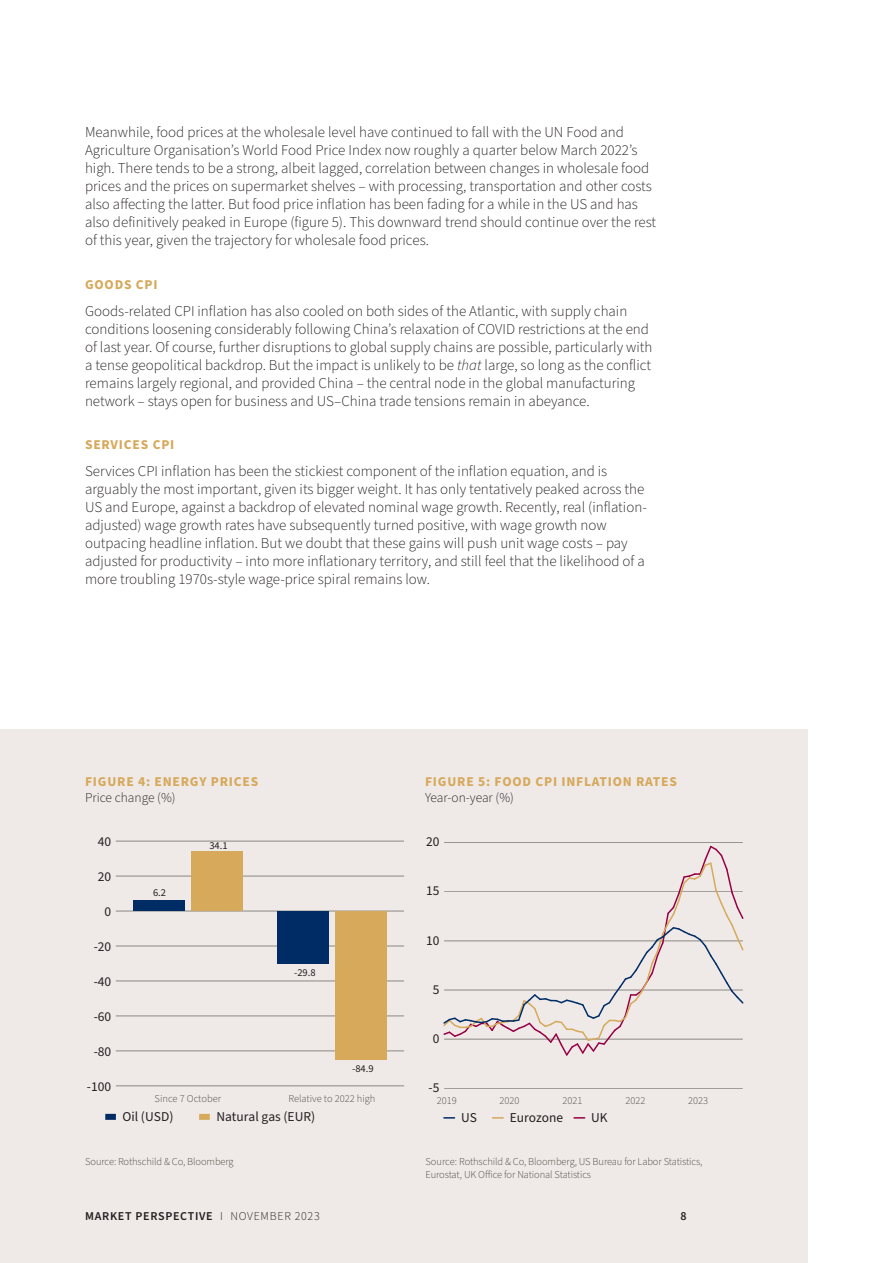
<style>
.page{position:relative;width:893px;height:1263px;background:#fff}
.page>*{position:absolute;margin:0;border:0;box-sizing:border-box;transform-origin:0 0}
.Body_copy{font:300 15px/18px "Source Sans Pro";color:#231f20}
.t1{font:13.5px "Source Sans Pro";color:#231f20}
.Figure_title{font:700 13.5px "Source Sans Pro";letter-spacing:.06em;color:#d6a95b}
.Figure_title-2{font:300 13.5px "Source Sans Pro";color:#231f20}
.Title_-_subsections___categories{font:700 13.5px "Source Sans Pro";letter-spacing:.06em;color:#d6a95b}
.t2{font:600 12px "Source Sans Pro";letter-spacing:.06em;color:#231f20}
.Legal___notes{font:300 10.5px/12.6px "Source Sans Pro";letter-spacing:-.01em;color:#48483d}
.t3{font:300 10.5px "Source Sans Pro";color:#47473d}
.t4{font:10.5px "Source Sans Pro";color:#231f20}
.s1{font-style:italic}
.s2{font-weight:300}
</style>
<div class="page">
<div style="left:0;top:729px;width:808px;height:534px;background:#efeae8"></div>
<div style="left:105px;top:1114px;width:11px;height:6px;background:#002c65"></div>
<div style="left:199px;top:1114px;width:11px;height:6px;background:#d6a95b"></div>
<hr style="left:116px;top:1086px;width:288px;height:1px;background:#47473d">
<hr style="left:116px;top:1051px;width:288px;height:1px;background:#47473d">
<hr style="left:116px;top:1016px;width:288px;height:1px;background:#47473d">
<hr style="left:116px;top:981px;width:288px;height:1px;background:#47473d">
<hr style="left:116px;top:946px;width:288px;height:1px;background:#47473d">
<hr style="left:116px;top:911px;width:288px;height:1px;background:#47473d">
<hr style="left:116px;top:876px;width:288px;height:1px;background:#47473d">
<hr style="left:116px;top:841px;width:288px;height:1px;background:#47473d">
<div style="left:191px;top:851px;width:52px;height:60px;background:#d6a95b"></div>
<div style="left:335px;top:911px;width:52px;height:148px;background:#d6a95b"></div>
<div style="left:133px;top:900px;width:52px;height:11px;background:#002c65"></div>
<div style="left:277px;top:911px;width:52px;height:52px;background:#002c65"></div>
<hr style="left:444px;top:1088px;width:299px;height:1px;background:#47473d">
<hr style="left:444px;top:842px;width:299px;height:1px;background:#47473d">
<svg style="left:443px;top:845px;width:301px;height:211px"></svg>
<p class="Body_copy" style="left:85px;top:124px;width:573px">Meanwhile, food prices at the wholesale level have continued to fall with the UN Food and Agriculture Organisation’s World Food Price Index now roughly a quarter below March 2022’s high. There tends to be a strong, albeit lagged, correlation between changes in wholesale food prices and the prices on supermarket shelves – with processing, transportation and other costs also affecting the latter. But food price inflation has been fading for a while in the US and has also definitively peaked in Europe (figure 5). This downward trend should continue over the rest of this year, given the trajectory for wholesale food prices.</p>
<p class="Title_-_subsections___categories" style="left:85px;top:275px;width:74px">GOODS CPI</p>
<p class="Body_copy" style="left:85px;top:302px;width:569px">Goods-related CPI inflation has also cooled on both sides of the Atlantic, with supply chain conditions loosening considerably following China’s relaxation of COVID restrictions at the end of last year. Of course, further disruptions to global supply chains are possible, particularly with a tense geopolitical backdrop. But the impact is unlikely to be <span class="s1">that</span> large, so long as the conflict remains largely regional, and provided China – the central node in the global manufacturing network – stays open for business and US–China trade tensions remain in abeyance.</p>
<p class="Title_-_subsections___categories" style="left:85px;top:435px;width:91px">SERVICES CPI</p>
<p class="Body_copy" style="left:85px;top:462px;width:563px">Services CPI inflation has been the stickiest component of the inflation equation, and is arguably the most important, given its bigger weight. It has only tentatively peaked across the US and Europe, against a backdrop of elevated nominal wage growth. Recently, real (inflation&shy;adjusted) wage growth rates have subsequently turned positive, with wage growth now outpacing headline inflation. But we doubt that these gains will push unit wage costs – pay adjusted for productivity – into more inflationary territory, and still feel that the likelihood of a more troubling 1970s-style wage-price spiral remains low.</p>
<p class="Figure_title" style="left:85px;top:772px;width:175px">FIGURE 4: ENERGY PRICES</p>
<p class="Figure_title-2" style="left:85px;top:788px;width:92px">Price change (%)</p>
<p class="t1" style="left:98px;top:833px;width:15px">40</p>
<p class="t1" style="left:98px;top:868px;width:15px">20</p>
<p class="t1" style="left:105px;top:903px;width:8px">0</p>
<p class="t1" style="left:94px;top:937px;width:19px">-20</p>
<p class="t1" style="left:94px;top:972px;width:19px">-40</p>
<p class="t1" style="left:94px;top:1007px;width:19px">-60</p>
<p class="t1" style="left:94px;top:1042px;width:19px">-80</p>
<p class="t1" style="left:87px;top:1077px;width:26px">-100</p>
<p class="t4" style="left:153px;top:886px;width:15px">6.2</p>
<p class="t4" style="left:209px;top:839px;width:20px">34.1</p>
<p class="t4" style="left:294px;top:965px;width:23px">-29.8</p>
<p class="t4" style="left:352px;top:1061px;width:23px">-84.9</p>
<p class="t3" style="left:155px;top:1091px;width:68px">Since 7 October</p>
<p class="t3" style="left:288px;top:1091px;width:88px">Relative to 2022 high</p>
<p class="t1" style="left:123px;top:1108px;width:52px">Oil (USD)</p>
<p class="t1" style="left:216px;top:1108px;width:100px">Natural gas (EUR)</p>
<p class="Figure_title" style="left:425px;top:772px;width:253px">FIGURE 5: FOOD CPI INFLATION RATES</p>
<p class="Figure_title-2" style="left:425px;top:788px;width:90px">Year-on-year (%)</p>
<p class="t1" style="left:426px;top:833px;width:15px">20</p>
<p class="t1" style="left:426px;top:882px;width:15px">15</p>
<p class="t1" style="left:426px;top:931px;width:15px">10</p>
<p class="t1" style="left:433px;top:980px;width:8px">5</p>
<p class="t1" style="left:433px;top:1029px;width:8px">0</p>
<p class="t1" style="left:429px;top:1078px;width:12px">-5</p>
<p class="t3" style="left:437px;top:1093px;width:21px">2019</p>
<p class="t3" style="left:500px;top:1093px;width:21px">2020</p>
<p class="t3" style="left:562px;top:1093px;width:21px">2021</p>
<p class="t3" style="left:625px;top:1093px;width:21px">2022</p>
<p class="t3" style="left:688px;top:1093px;width:21px">2023</p>
<p class="t1" style="left:461px;top:1109px;width:17px">US</p>
<p class="t1" style="left:510px;top:1109px;width:55px">Eurozone</p>
<p class="t1" style="left:591px;top:1109px;width:18px">UK</p>
<p class="Legal___notes" style="left:85px;top:1156px;width:150px">Source: Rothschild &amp; Co, Bloomberg</p>
<p class="Legal___notes" style="left:425px;top:1156px;width:279px">Source: Rothschild &amp; Co, Bloomberg, US Bureau for Labor Statistics,<br>Eurostat, UK Office for National Statistics</p>
<p class="t2" style="left:85px;top:1207px;width:236px">MARKET PERSPECTIVE <span class="s2">I NOVEMBER 2023</span></p>
<p class="t2" style="left:680px;top:1207px;width:8px">8</p>
</div>
